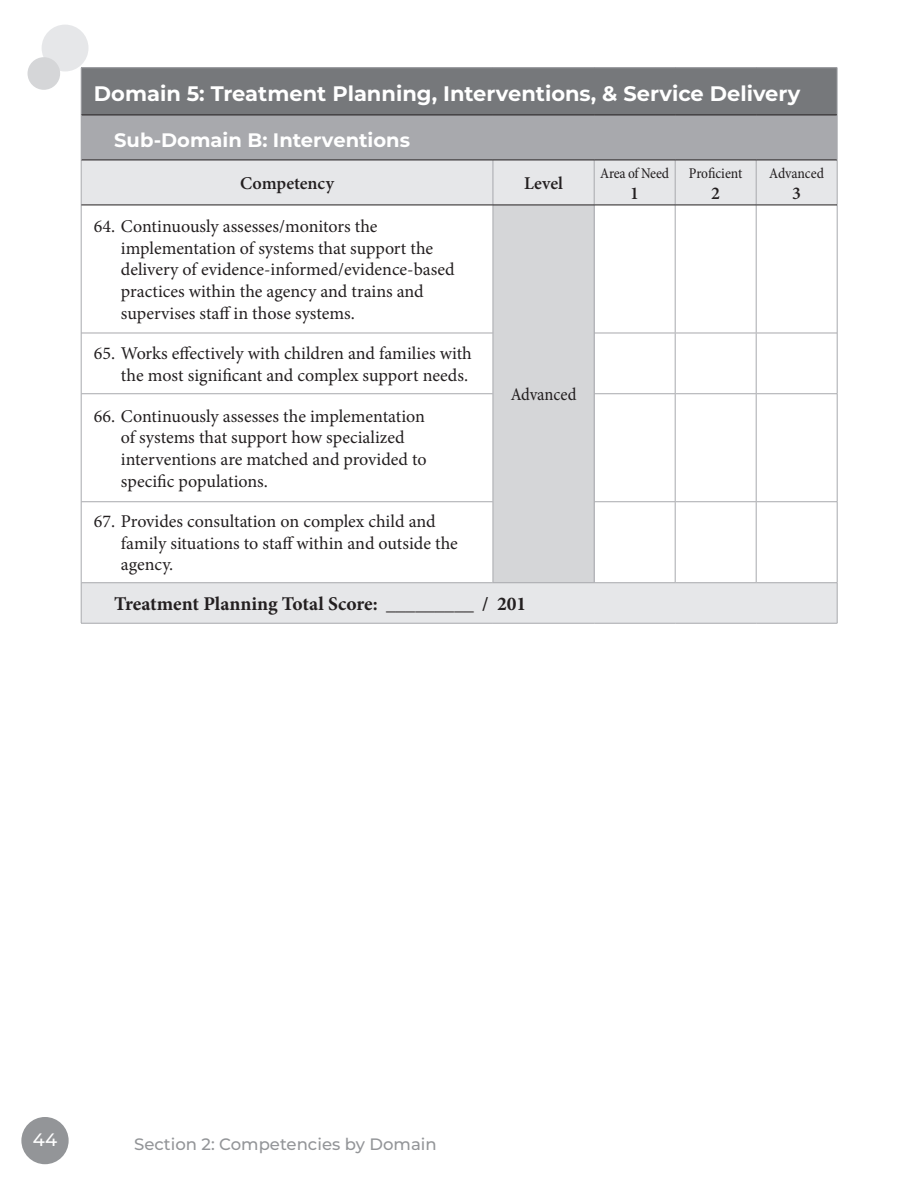
<style>
.page{position:relative;width:918px;height:1188px;background:#fff}
.page>*{position:absolute;margin:0;border:0;box-sizing:border-box;transform-origin:0 0}
.t1{font:700 21px "Montserrat";color:#fff}
.t2{font:700 19.5px "Minion Pro";letter-spacing:-.005em;color:#231f20}
.t3{font:700 19.5px "Montserrat";color:#fff}
.t4{font:18px/21.6px "Minion Pro";color:#231f20}
.t5{font:600 18px "Minion Pro";color:#231f20}
.t6{font:condensed 18px "Minion Pro";letter-spacing:-.005em;color:#231f20}
.t7{font:500 18px "Montserrat";color:#fff}
.t8{font:500 16.5px "Montserrat";color:#939598}
.t9{font:condensed 15px "Minion Pro";letter-spacing:-.01em;color:#231f20}
</style>
<div class="page">
<div style="left:81px;top:68px;width:756px;height:47px;background:#76787b"></div>
<div style="left:81px;top:115px;width:756px;height:45px;background:#a8a9ad"></div>
<svg style="left:82px;top:161px;width:755px;height:462px"></svg>
<div style="left:493px;top:205px;width:101px;height:378px;background:#d5d6d8"></div>
<hr style="left:81px;top:67px;width:412px;height:1px;background:#a8a9ad">
<hr style="left:81px;top:68px;width:1px;height:47px;background:#a8a9ad">
<hr style="left:493px;top:67px;width:101px;height:1px;background:#a8a9ad">
<hr style="left:594px;top:67px;width:81px;height:1px;background:#a8a9ad">
<hr style="left:675px;top:67px;width:81px;height:1px;background:#a8a9ad">
<hr style="left:756px;top:67px;width:81px;height:1px;background:#a8a9ad">
<hr style="left:837px;top:68px;width:1px;height:47px;background:#a8a9ad">
<hr style="left:81px;top:205px;width:1px;height:128px;background:#a8a9ad">
<hr style="left:493px;top:205px;width:1px;height:128px;background:#a8a9ad">
<hr style="left:594px;top:205px;width:1px;height:128px;background:#a8a9ad">
<hr style="left:675px;top:205px;width:1px;height:128px;background:#a8a9ad">
<hr style="left:756px;top:205px;width:1px;height:128px;background:#a8a9ad">
<hr style="left:837px;top:205px;width:1px;height:128px;background:#a8a9ad">
<hr style="left:81px;top:333px;width:1px;height:61px;background:#a8a9ad">
<hr style="left:493px;top:333px;width:1px;height:61px;background:#a8a9ad">
<hr style="left:594px;top:333px;width:1px;height:61px;background:#a8a9ad">
<hr style="left:675px;top:333px;width:1px;height:60px;background:#a8a9ad">
<hr style="left:756px;top:333px;width:1px;height:60px;background:#a8a9ad">
<hr style="left:837px;top:333px;width:1px;height:61px;background:#a8a9ad">
<hr style="left:81px;top:394px;width:1px;height:108px;background:#a8a9ad">
<hr style="left:493px;top:394px;width:1px;height:108px;background:#a8a9ad">
<hr style="left:594px;top:394px;width:1px;height:108px;background:#a8a9ad">
<hr style="left:675px;top:394px;width:1px;height:107px;background:#a8a9ad">
<hr style="left:756px;top:394px;width:1px;height:107px;background:#a8a9ad">
<hr style="left:837px;top:394px;width:1px;height:108px;background:#a8a9ad">
<hr style="left:81px;top:502px;width:1px;height:81px;background:#a8a9ad">
<hr style="left:493px;top:502px;width:1px;height:80px;background:#a8a9ad">
<hr style="left:594px;top:502px;width:1px;height:80px;background:#a8a9ad">
<hr style="left:675px;top:502px;width:1px;height:80px;background:#a8a9ad">
<hr style="left:756px;top:502px;width:1px;height:80px;background:#a8a9ad">
<hr style="left:837px;top:502px;width:1px;height:81px;background:#a8a9ad">
<hr style="left:81px;top:583px;width:1px;height:40px;background:#a8a9ad">
<hr style="left:837px;top:583px;width:1px;height:40px;background:#a8a9ad">
<hr style="left:81px;top:623px;width:412px;height:1px;background:#a8a9ad">
<hr style="left:493px;top:623px;width:101px;height:1px;background:#a8a9ad">
<hr style="left:594px;top:623px;width:81px;height:1px;background:#a8a9ad">
<hr style="left:675px;top:623px;width:81px;height:1px;background:#a8a9ad">
<hr style="left:756px;top:623px;width:81px;height:1px;background:#a8a9ad">
<hr style="left:81px;top:333px;width:412px;height:1px;background:#a8a9ad">
<hr style="left:594px;top:333px;width:81px;height:1px;background:#a8a9ad">
<hr style="left:675px;top:333px;width:81px;height:1px;background:#a8a9ad">
<hr style="left:756px;top:333px;width:81px;height:1px;background:#a8a9ad">
<hr style="left:81px;top:393px;width:412px;height:1px;background:#a8a9ad">
<hr style="left:594px;top:393px;width:81px;height:1px;background:#a8a9ad">
<hr style="left:675px;top:393px;width:81px;height:1px;background:#a8a9ad">
<hr style="left:756px;top:393px;width:81px;height:1px;background:#a8a9ad">
<hr style="left:81px;top:501px;width:412px;height:1px;background:#a8a9ad">
<hr style="left:594px;top:501px;width:81px;height:1px;background:#a8a9ad">
<hr style="left:675px;top:501px;width:81px;height:1px;background:#a8a9ad">
<hr style="left:756px;top:501px;width:81px;height:1px;background:#a8a9ad">
<hr style="left:81px;top:582px;width:412px;height:1px;background:#a8a9ad">
<hr style="left:493px;top:582px;width:101px;height:1px;background:#a8a9ad">
<hr style="left:594px;top:582px;width:81px;height:1px;background:#a8a9ad">
<hr style="left:675px;top:582px;width:81px;height:1px;background:#a8a9ad">
<hr style="left:756px;top:582px;width:81px;height:1px;background:#a8a9ad">
<hr style="left:81px;top:160px;width:1px;height:45px;background:#a8a9ad">
<hr style="left:493px;top:160px;width:1px;height:45px;background:#a8a9ad">
<hr style="left:594px;top:160px;width:1px;height:45px;background:#a8a9ad">
<hr style="left:675px;top:160px;width:1px;height:45px;background:#a8a9ad">
<hr style="left:756px;top:160px;width:1px;height:45px;background:#a8a9ad">
<hr style="left:837px;top:160px;width:1px;height:45px;background:#a8a9ad">
<hr style="left:81px;top:205px;width:412px;height:1px;background:#231f20">
<hr style="left:493px;top:205px;width:101px;height:1px;background:#231f20">
<hr style="left:594px;top:205px;width:81px;height:1px;background:#231f20">
<hr style="left:675px;top:205px;width:81px;height:1px;background:#231f20">
<hr style="left:756px;top:205px;width:81px;height:1px;background:#231f20">
<hr style="left:81px;top:115px;width:412px;height:1px;background:#231f20">
<hr style="left:493px;top:115px;width:101px;height:1px;background:#231f20">
<hr style="left:594px;top:115px;width:81px;height:1px;background:#231f20">
<hr style="left:675px;top:115px;width:81px;height:1px;background:#231f20">
<hr style="left:756px;top:115px;width:81px;height:1px;background:#231f20">
<hr style="left:81px;top:160px;width:412px;height:1px;background:#231f20">
<hr style="left:493px;top:160px;width:101px;height:1px;background:#231f20">
<hr style="left:594px;top:160px;width:81px;height:1px;background:#231f20">
<hr style="left:675px;top:160px;width:81px;height:1px;background:#231f20">
<hr style="left:756px;top:160px;width:81px;height:1px;background:#231f20">
<hr style="left:81px;top:115px;width:1px;height:45px;background:#a8a9ad">
<hr style="left:837px;top:115px;width:1px;height:45px;background:#a8a9ad">
<div style="left:21px;top:1117px;width:48px;height:47px;background:#939598;border-radius:50%"></div>
<div style="left:42px;top:25px;width:47px;height:46px;background:#e6e7e9;border-radius:50%"></div>
<div style="left:28px;top:57px;width:32px;height:33px;background:#d5d6d8;border-radius:50%"></div>
<p class="t1" style="left:94px;top:79px;width:708px">Domain 5: Treatment Planning, Interventions, &amp; Service Delivery</p>
<p class="t3" style="left:114px;top:126px;width:297px">Sub-Domain B: Interventions</p>
<p class="t5" style="left:240px;top:171px;width:95px">Competency</p>
<p class="t5" style="left:524px;top:171px;width:41px">Level</p>
<p class="t9" style="left:600px;top:163px;width:70px">Area of Need</p>
<p class="t5" style="left:630px;top:181px;width:10px">1</p>
<p class="t9" style="left:689px;top:163px;width:55px">Proficient</p>
<p class="t5" style="left:711px;top:181px;width:10px">2</p>
<p class="t9" style="left:769px;top:163px;width:56px">Advanced</p>
<p class="t5" style="left:792px;top:181px;width:10px">3</p>
<p class="t4" style="left:121px;top:216px;width:335px;text-indent:-27px">64. Continuously assesses/monitors the implementation of systems that support the delivery of evidence-informed/evidence-based practices within the agency and trains and supervises staff in those systems.</p>
<p class="t4" style="left:94px;top:343px;width:379px;text-align:right">65. Works effectively with children and families with the most significant and complex support needs.</p>
<p class="t4" style="left:121px;top:405px;width:307px;text-indent:-27px">66. Continuously assesses the implementation of systems that support how specialized interventions are matched and provided to specific populations.</p>
<p class="t4" style="left:121px;top:511px;width:338px;text-indent:-27px">67. Provides consultation on complex child and family situations to staff within and outside the agency.</p>
<p class="t2" style="left:114px;top:590px;width:414px">Treatment Planning Total Score: _________ / 201</p>
<p class="t6" style="left:511px;top:383px;width:67px">Advanced</p>
<p class="t7" style="left:33px;top:1127px;width:26px">44</p>
<p class="t8" style="left:134px;top:1133px;width:304px">Section 2: Competencies by Domain</p>
</div>
